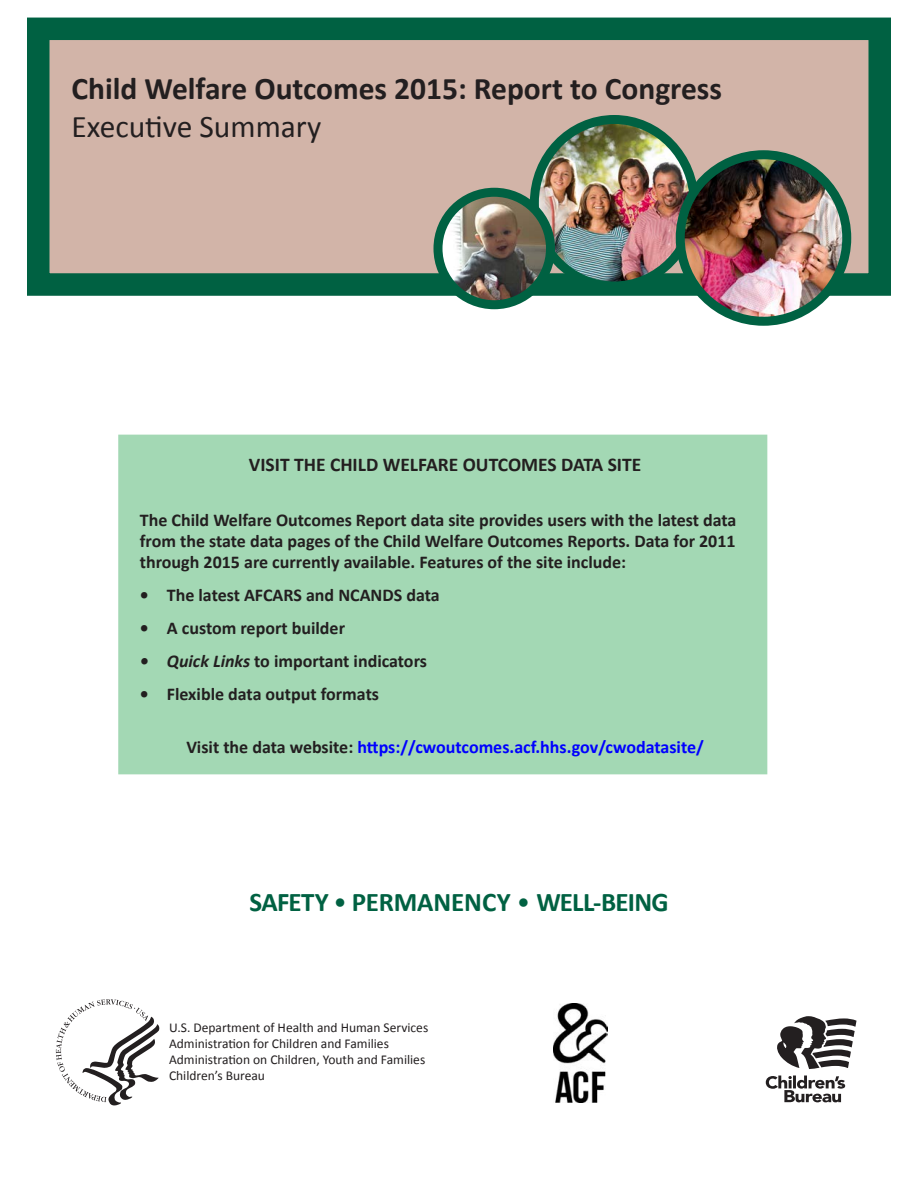
<style>
.page{position:relative;width:918px;height:1188px;background:#fff}
.page>*{position:absolute;margin:0;border:0;box-sizing:border-box;transform-origin:0 0}
.t1{font:700 31.5px "Calibri";color:#231f20}
.t2{font:31.5px "Calibri";color:#231f20}
.t3{font:700 27px "Calibri";letter-spacing:-.015em;color:#006142}
.t4{font:700 19.5px "Calibri";color:#231f20}
.t5{font:700 18px/21px "Calibri";color:#231f20;text-align:justify}
.t6{font:700 18px "Calibri";color:#00f}
.t7{font:13.5px/16px "Calibri";color:#231f20}
.s1{font-style:italic}
.s2{color:#231f20}
.s3{font-weight:400}
</style>
<div class="page">
<svg style="left:27px;top:17px;width:864px;height:290px;background:#a5a494"></svg>
<svg style="left:56px;top:999px;width:103px;height:106px"></svg>
<div style="left:118px;top:435px;width:649px;height:339px;background:#a3d8b4"></div>
<img style="left:534px;top:119px;width:160px;height:166px">
<div style="left:530px;top:115px;width:169px;height:175px;border:9px solid #006142;border-radius:50%"></div>
<img style="left:438px;top:192px;width:112px;height:113px;border-radius:56px">
<div style="left:434px;top:188px;width:121px;height:121px;border:9px solid #006142;border-radius:50%"></div>
<img style="left:680px;top:158px;width:167px;height:163px">
<div style="left:676px;top:150px;width:175px;height:176px;border:9px solid #006142;border-radius:50%"></div>
<svg style="left:777px;top:1016px;width:80px;height:53px"></svg>
<svg style="left:766px;top:1076px;width:79px;height:26px"></svg>
<img style="left:554px;top:1004px;width:53px;height:98px">
<h1 class="t1" style="left:72px;top:69px;width:652px">Child Welfare Outcomes 2015: Report to Congress</h1>
<h1 class="t2" style="left:72px;top:107px;width:251px">Executive Summary</h1>
<p class="t4" style="left:249px;top:452px;width:394px">VISIT THE CHILD WELFARE OUTCOMES DATA SITE</p>
<p class="t5" style="left:140px;top:509px;width:598px">The Child Welfare Outcomes Report data site provides users with the latest data from the state data pages of the Child Welfare Outcomes Reports. Data for 2011 through 2015 are currently available. Features of the site include:</p>
<p class="t5" style="left:140px;top:584px;width:301px">• The latest AFCARS and NCANDS data</p>
<p class="t5" style="left:140px;top:617px;width:207px">• A custom report builder</p>
<p class="t5" style="left:140px;top:650px;width:289px"><span class="s1">• Quick Links</span> to important indicators</p>
<p class="t5" style="left:140px;top:683px;width:241px">• Flexible data output formats</p>
<p class="t6" style="left:186px;top:736px;width:519px"><span class="s2">Visit the data website:</span> https://cwoutcomes.acf.hhs.gov/cwodatasite/</p>
<h2 class="t3" style="left:249px;top:885px;width:421px">SAFETY <span class="s3">•</span> PERMANENCY <span class="s3">•</span> WELL-BEING</h2>
<p class="t7" style="left:169px;top:1019px;width:261px">U.S. Department of Health and Human Services Administration for Children and Families Administration on Children, Youth and Families Children’s Bureau</p>
</div>
